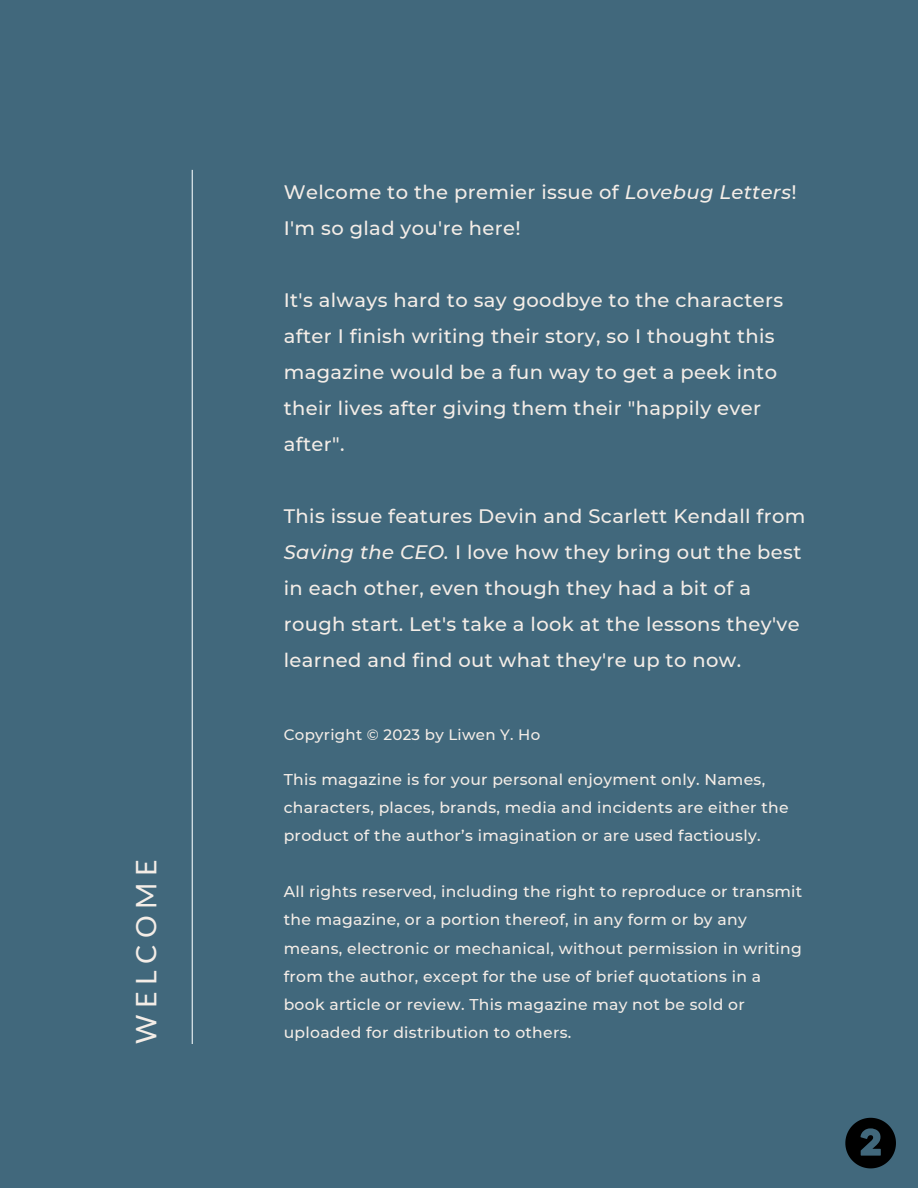
<style>
.page{position:relative;width:918px;height:1188px;background:#41687c}
.page>*{position:absolute;margin:0;border:0;box-sizing:border-box;transform-origin:0 0}
.t1{font:28.35px "Lato";letter-spacing:.23em;color:#f4ede7}
.t2{font:500 19.5px/36px "Montserrat";letter-spacing:.02em;color:#f4ede7}
.t3{font:500 15.6px/28.2px "Montserrat";letter-spacing:.02em;color:#f4ede7}
.t4{font:500 15px "Montserrat";letter-spacing:.02em;color:#f4ede7}
.s1{font-style:italic}
</style>
<div class="page">
<hr style="left:192px;top:170px;width:1px;height:874px;background:#eff5f8">
<svg style="left:845px;top:1118px;width:51px;height:50px"></svg>
<h1 class="t1" style="left:128px;top:1044px;width:186px;rotate:-90deg">WELCOME</h1>
<p class="t2" style="left:284px;top:174px;width:514px">Welcome to the premier issue of <span class="s1">Lovebug Letters</span>!<br>I'm so glad you're here!</p>
<p class="t2" style="left:284px;top:282px;width:501px">It's always hard to say goodbye to the characters after I finish writing their story, so I thought this magazine would be a fun way to get a peek into their lives after giving them their "happily ever after".</p>
<p class="t2" style="left:284px;top:498px;width:523px">This issue features Devin and Scarlett Kendall from <span class="s1">Saving the CEO.</span> I love how they bring out the best in each other, even though they had a bit of a rough start. Let's take a look at the lessons they've learned and find out what they're up to now.</p>
<p class="t4" style="left:284px;top:725px;width:258px">Copyright © 2023 by Liwen Y. Ho</p>
<p class="t3" style="left:284px;top:765px;width:506px">This magazine is for your personal enjoyment only. Names, characters, places, brands, media and incidents are either the product of the author’s imagination or are used factiously.</p>
<p class="t3" style="left:284px;top:878px;width:520px">All rights reserved, including the right to reproduce or transmit the magazine, or a portion thereof, in any form or by any means, electronic or mechanical, without permission in writing from the author, except for the use of brief quotations in a book article or review. This magazine may not be sold or uploaded for distribution to others.</p>
</div>
